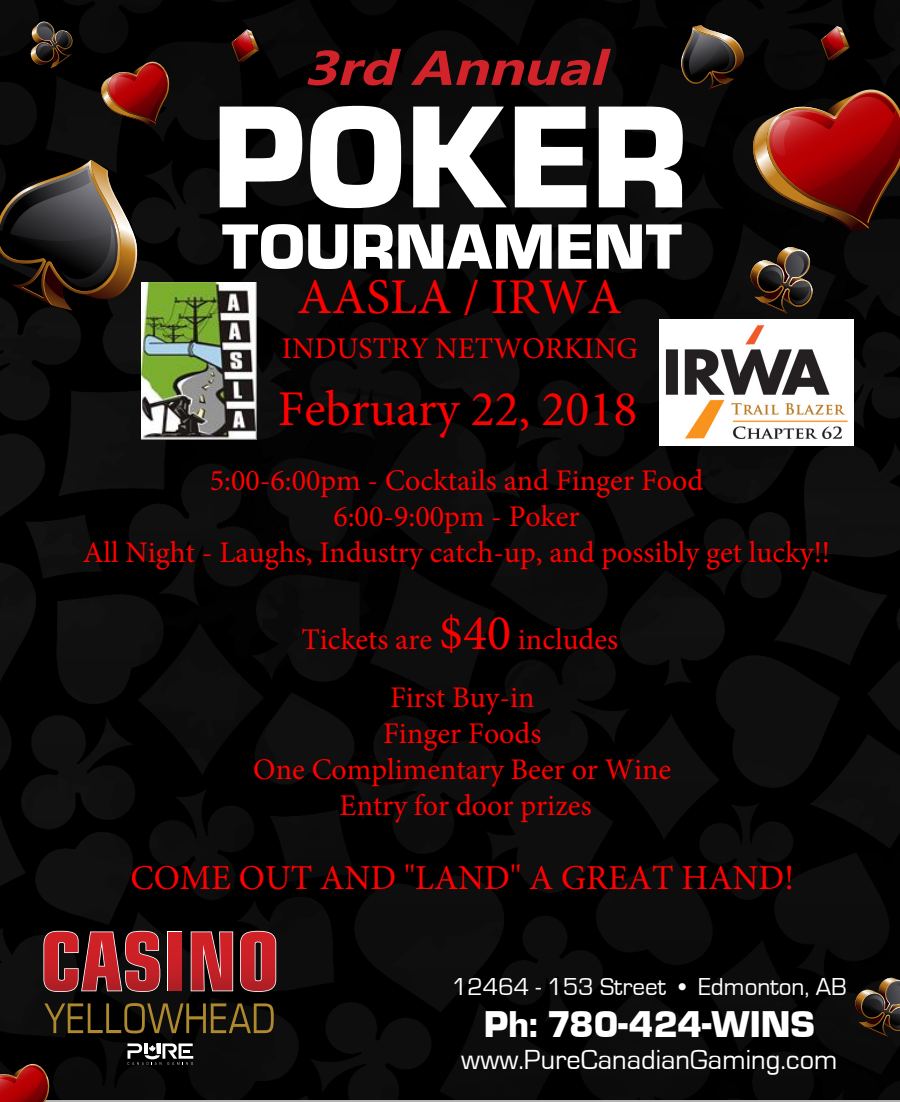
<style>
.page{position:relative;width:900px;height:1102px;background:#fff}
.page>*{position:absolute;margin:0;border:0;box-sizing:border-box;transform-origin:0 0}
.t1{font:151px "Eurostile Black URW";color:#fff}
.t2{font:66.25px "Eurostile Black URW";letter-spacing:-.005em;color:#fff}
.t3{font:50px "Minion Pro";color:#f00}
.t4{font:italic 700 45px "Microsoft Ya Hei";color:#d2232a;scale:1.23 1}
.t5{font:38.5px "Eurostile Black URW";color:#fff}
.t6{font:35px "Minion Pro";color:#f00}
.t7{font:30px/36px "Minion Pro";color:#f00;text-align:center}
.t8{font:28.5px "Eurostile";color:#fff}
.t9{font:25.25px "Eurostile";color:#fff}
.s1{font-style:inherit}
.s2{font-size:50px}
</style>
<div class="page">
<div style="left:0;top:392px;width:900px;height:710px;background:#0b0b0b"></div>
<div style="left:0;top:0;width:900px;height:610px;background:#0a0a0a"></div>
<svg style="left:43px;top:931px;width:117px;height:61px"></svg>
<svg style="left:167px;top:931px;width:15px;height:60px"></svg>
<svg style="left:168px;top:932px;width:13px;height:58px"></svg>
<svg style="left:191px;top:931px;width:42px;height:60px;background:#b23237"></svg>
<svg style="left:240px;top:931px;width:36px;height:61px;background:#ad3035"></svg>
<svg style="left:127px;top:1043px;width:66px;height:21px"></svg>
<svg style="left:44px;top:1003px;width:230px;height:30px"></svg>
<svg style="left:0;top:160px;width:142px;height:151px"></svg>
<svg style="left:101px;top:62px;width:69px;height:64px"></svg>
<svg style="left:30px;top:21px;width:43px;height:47px"></svg>
<svg style="left:231px;top:29px;width:28px;height:33px"></svg>
<svg style="left:681px;top:25px;width:219px;height:206px"></svg>
<svg style="left:855px;top:977px;width:45px;height:60px"></svg>
<svg style="left:750px;top:247px;width:63px;height:67px"></svg>
<svg style="left:0;top:1063px;width:55px;height:39px"></svg>
<img style="left:142px;top:282px;width:114px;height:157px">
<img style="left:659px;top:320px;width:194px;height:125px">
<h3 class="t4" style="left:303px;top:37px;width:260px"><span class="s1">3rd</span> Annual</h3>
<h1 class="t1" style="left:212px;top:69px;width:478px">POKER</h1>
<h2 class="t2" style="left:222px;top:208px;width:462px">TOURNAMENT</h2>
<h3 class="t3" style="left:297px;top:263px;width:326px">AASLA / IRWA</h3>
<p class="t7" style="left:282px;top:330px;width:358px">INDUSTRY NETWORKING</p>
<h3 class="t3" style="left:278px;top:375px;width:361px">February 22, 2018</h3>
<p class="t7" style="left:83px;top:462px;width:749px">5:00-6:00pm - Cocktails and Finger Food<br>6:00-9:00pm - Poker<br>All Night - Laughs, Industry catch-up, and possibly get lucky!!</p>
<p class="t7" style="left:301px;top:610px;width:318px;line-height:58.8px">Tickets are <span class="s2">$40</span> includes<br>First Buy-in</p>
<p class="t7" style="left:253px;top:716px;width:419px">Finger Foods<br>One Complimentary Beer or Wine<br>Entry for door prizes</p>
<p class="t6" style="left:130px;top:854px;width:665px">COME OUT AND "LAND" A GREAT HAND!</p>
<p class="t9" style="left:452px;top:973px;width:396px">12464 - 153 Street • Edmonton, AB</p>
<p class="t5" style="left:484px;top:1002px;width:333px">Ph: 780-424-WINS</p>
<p class="t8" style="left:461px;top:1044px;width:378px">www.PureCanadianGaming.com</p>
</div>
